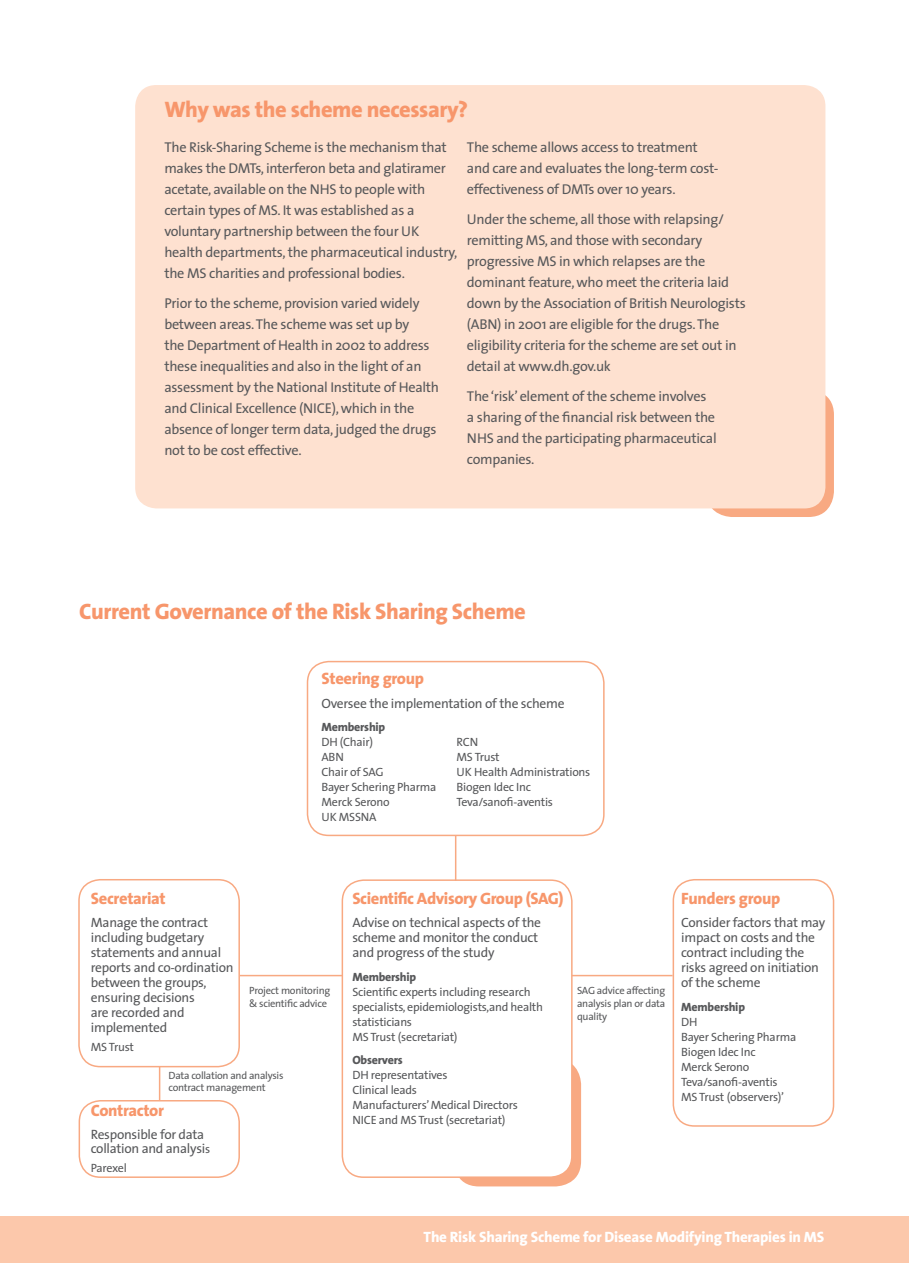
<style>
.page{position:relative;width:909px;height:1263px;background:#fff}
.page>*{position:absolute;margin:0;border:0;box-sizing:border-box;transform-origin:0 0}
.t1{font:800 22.5px "The Sans";letter-spacing:-.02em;color:#f7966b}
.t2{font:800 16.5px "The Sans";letter-spacing:-.02em;color:#f7966b}
.t3{font:800 15px "The Sans";letter-spacing:-.015em;color:#fff}
.t4{font:14.25px/21px "The Sans";letter-spacing:-.02em;color:#57585a}
.t5{font:13.5px/15px "The Sans";letter-spacing:-.02em;color:#57585a}
.t6{font:12px/15px "The Sans";letter-spacing:-.02em;color:#57585a}
.t7{font:800 12px "The Sans";letter-spacing:-.02em;color:#57585a}
.t8{font:10.5px/12.8px "The Sans";letter-spacing:-.025em;color:#57585a}
.s1{font-size:12px}
</style>
<div class="page">
<div style="left:706px;top:389px;width:127px;height:128px;background:#f8a982;border-radius:26px"></div>
<div style="left:135px;top:85px;width:690px;height:423px;background:#fee1d0;border-radius:21px"></div>
<div style="left:0;top:1216px;width:908px;height:47px;background:#fcc8ab"></div>
<div style="left:453px;top:1059px;width:128px;height:127px;background:#f8a982;border-radius:26px"></div>
<div style="left:78px;top:879px;width:162px;height:188px;border:2px solid #f8a982;border-radius:21px"></div>
<div style="left:342px;top:880px;width:229px;height:297px;background:#fff;border-radius:21px"></div>
<div style="left:341px;top:879px;width:231px;height:299px;border:2px solid #f8a982;border-radius:21px"></div>
<div style="left:672px;top:879px;width:162px;height:248px;border:2px solid #f8a982;border-radius:21px"></div>
<div style="left:79px;top:1100px;width:161px;height:78px;border:2px solid #f8a982;border-radius:21px"></div>
<div style="left:307px;top:661px;width:297px;height:175px;border:2px solid #f8a982;border-radius:21px"></div>
<hr style="left:240px;top:975px;width:102px;height:1px;background:#f8a982">
<hr style="left:571px;top:975px;width:101px;height:1px;background:#f8a982">
<hr style="left:159px;top:1066px;width:1px;height:35px;background:#f8a982">
<hr style="left:455px;top:835px;width:1px;height:46px;background:#f8a982">
<h1 class="t1" style="left:164px;top:91px;width:305px">Why was the scheme necessary?</h1>
<p class="t4" style="left:164px;top:137px;width:294px">The Risk-Sharing Scheme is the mechanism that makes the DMTs, interferon beta and glatiramer acetate, available on the NHS to people with certain types of MS. It was established as a voluntary partnership between the four UK health departments, the pharmaceutical industry, the MS charities and professional bodies.</p>
<p class="t4" style="left:164px;top:292px;width:276px">Prior to the scheme, provision varied widely between areas. The scheme was set up by<br>the Department of Health in 2002 to address these inequalities and also in the light of an assessment by the National Institute of Health and Clinical Excellence (NICE), which in the absence of longer term data, judged the drugs not to be cost effective.</p>
<p class="t4" style="left:467px;top:137px;width:253px">The scheme allows access to treatment and care and evaluates the long-term cost&shy;effectiveness of DMTs over 10 years.</p>
<p class="t4" style="left:467px;top:208px;width:280px">Under the scheme, all those with relapsing/ remitting MS, and those with secondary progressive MS in which relapses are the dominant feature, who meet the criteria laid down by the Association of British Neurologists (ABN) in 2001 are eligible for the drugs. The eligibility criteria for the scheme are set out in detail at www.dh.gov.uk</p>
<p class="t4" style="left:467px;top:385px;width:251px">The ‘risk’ element of the scheme involves a sharing of the financial risk between the NHS and the participating pharmaceutical companies.</p>
<h1 class="t1" style="left:79px;top:592px;width:448px">Current Governance of the Risk Sharing Scheme</h1>
<p class="t2" style="left:321px;top:665px;width:104px">Steering group</p>
<p class="t5" style="left:321px;top:695px;width:244px">Oversee the implementation of the scheme</p>
<p class="t7" style="left:321px;top:717px;width:65px">Membership</p>
<p class="t6" style="left:321px;top:734px;width:53px">DH (Chair)</p>
<p class="t6" style="left:456px;top:734px;width:23px">RCN</p>
<p class="t6" style="left:321px;top:749px;width:24px">ABN</p>
<p class="t6" style="left:456px;top:749px;width:45px">MS Trust</p>
<p class="t6" style="left:321px;top:764px;width:64px">Chair of SAG</p>
<p class="t6" style="left:456px;top:764px;width:135px">UK Health Administrations</p>
<p class="t6" style="left:321px;top:779px;width:116px">Bayer Schering Pharma</p>
<p class="t6" style="left:456px;top:779px;width:76px">Biogen Idec Inc</p>
<p class="t6" style="left:321px;top:794px;width:70px">Merck Serono</p>
<p class="t6" style="left:456px;top:794px;width:98px">Teva/sanofi-aventis</p>
<p class="t6" style="left:321px;top:809px;width:57px">UK MSSNA</p>
<p class="t2" style="left:352px;top:884px;width:213px">Scientific Advisory Group (SAG)</p>
<p class="t5" style="left:352px;top:915px;width:190px">Advise on technical aspects of the scheme and monitor the conduct and progress of the study</p>
<p class="t7" style="left:352px;top:966px;width:65px">Membership</p>
<p class="t6" style="left:352px;top:984px;width:192px">Scientific experts including research specialists, epidemiologists,and health statisticians<br>MS Trust (secretariat)</p>
<p class="t7" style="left:352px;top:1050px;width:52px">Observers</p>
<p class="t6" style="left:352px;top:1067px;width:167px">DH representatives<br>Clinical leads<br>Manufacturers’ Medical Directors<br>NICE and MS Trust (secretariat)</p>
<p class="t2" style="left:91px;top:884px;width:76px">Secretariat</p>
<p class="t5" style="left:91px;top:915px;width:144px">Manage the contract including budgetary statements and annual reports and co-ordination between the groups, ensuring decisions<br>are recorded and implemented</p>
<p class="t6" style="left:91px;top:1039px;width:45px">MS Trust</p>
<p class="t8" style="left:249px;top:984px;width:83px">Project monitoring &amp; scientific advice</p>
<p class="t8" style="left:577px;top:984px;width:90px;text-align:justify">SAG advice affecting analysis plan or data quality</p>
<p class="t8" style="left:168px;top:1068px;width:116px">Data collation and analysis contract management</p>
<p class="t2" style="left:91px;top:1097px;width:75px">Contractor</p>
<p class="t5" style="left:91px;top:1127px;width:121px;line-height:14.2px">Responsible for data collation and analysi<span class="s1">s</span></p>
<p class="t6" style="left:91px;top:1160px;width:38px">Parexel</p>
<p class="t2" style="left:681px;top:884px;width:100px">Funders group</p>
<p class="t5" style="left:681px;top:915px;width:146px">Consider factors that may impact on costs and the contract including the risks agreed on initiation of the scheme</p>
<p class="t7" style="left:681px;top:996px;width:65px">Membership</p>
<p class="t6" style="left:681px;top:1014px;width:116px">DH<br>Bayer Schering Pharma<br>Biogen Idec Inc<br>Merck Serono<br>Teva/sanofi-aventis<br>MS Trust (observers)’</p>
<p class="t3" style="left:423px;top:1224px;width:402px">The Risk Sharing Scheme for Disease Modifying Therapies in MS</p>
</div>
